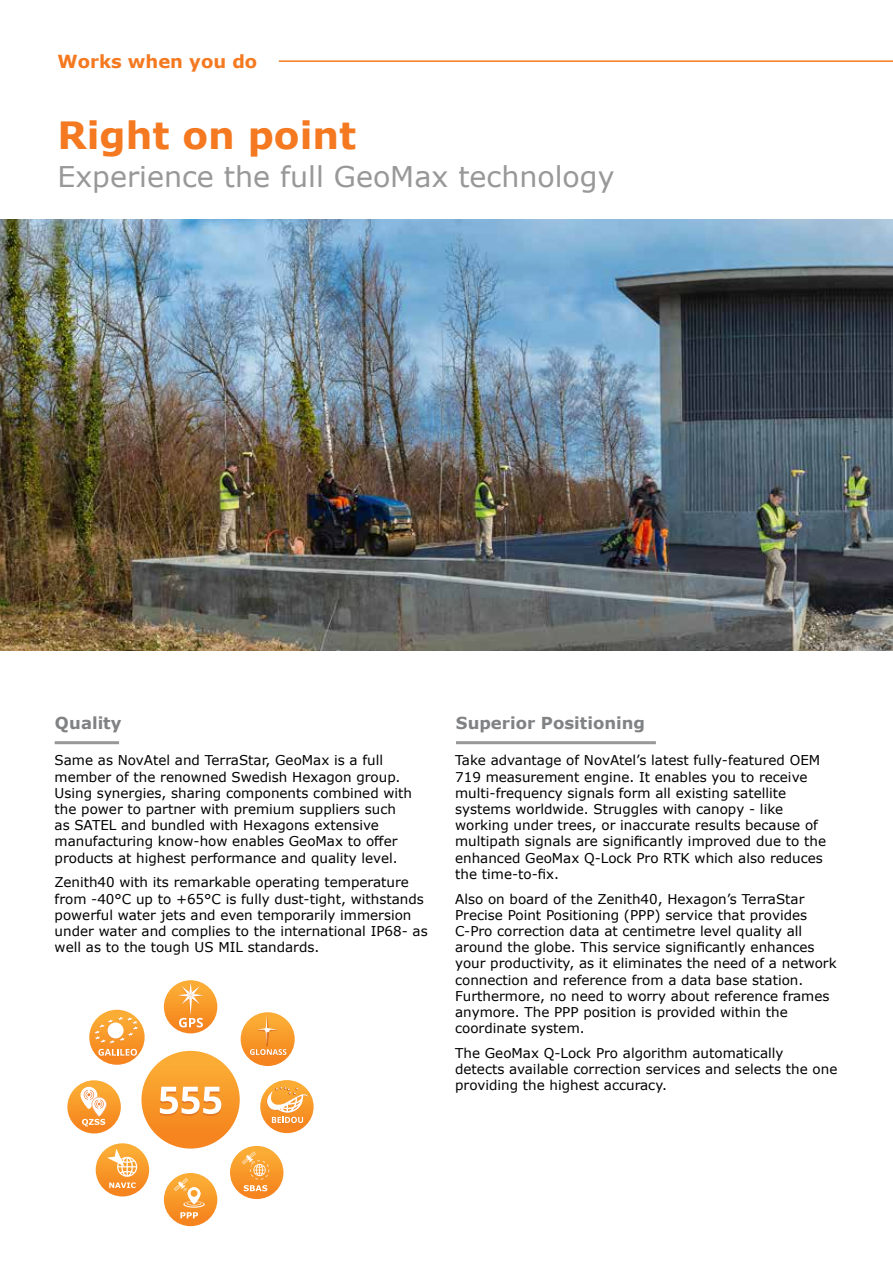
<style>
.page{position:relative;width:893px;height:1263px;background:#fff}
.page>*{position:absolute;margin:0;border:0;box-sizing:border-box;transform-origin:0 0}
.t1{font:700 37.5px "Verdana";color:#f47920}
.t2{font:28.5px "Verdana";color:#979897}
.t3{font:700 18px "Verdana";color:#f47920}
.t4{font:700 16.5px "Verdana";color:#808284}
.t5{font:13.5px/16.2px "Verdana";color:#000}
</style>
<div class="page">
<img style="left:0;top:219px;width:893px;height:432px">
<svg style="left:141px;top:1050px;width:100px;height:99px;background:#f89b30"></svg>
<div style="left:140px;top:1049px;width:102px;height:101px;border:2px solid #fff;border-radius:50%"></div>
<svg style="left:89px;top:1009px;width:56px;height:56px"></svg>
<div style="left:88px;top:1008px;width:58px;height:58px;border:1px solid #fff;border-radius:50%"></div>
<svg style="left:94px;top:1017px;width:44px;height:39px"></svg>
<svg style="left:260px;top:1079px;width:54px;height:55px"></svg>
<div style="left:259px;top:1079px;width:56px;height:55px;border:1px solid #fff;border-radius:50%"></div>
<svg style="left:261px;top:1087px;width:47px;height:36px"></svg>
<svg style="left:160px;top:1087px;width:61px;height:29px"></svg>
<svg style="left:163px;top:1172px;width:55px;height:55px"></svg>
<div style="left:162px;top:1171px;width:57px;height:57px;border:2px solid #fff;border-radius:50%"></div>
<svg style="left:174px;top:1178px;width:31px;height:40px"></svg>
<svg style="left:229px;top:1145px;width:55px;height:55px"></svg>
<div style="left:228px;top:1144px;width:57px;height:57px;border:2px solid #fff;border-radius:50%"></div>
<svg style="left:242px;top:1151px;width:27px;height:28px"></svg>
<svg style="left:244px;top:1185px;width:23px;height:6px"></svg>
<svg style="left:66px;top:1079px;width:56px;height:55px"></svg>
<div style="left:66px;top:1078px;width:57px;height:57px;border:2px solid #fff;border-radius:50%"></div>
<svg style="left:80px;top:1087px;width:27px;height:39px"></svg>
<svg style="left:163px;top:979px;width:55px;height:55px"></svg>
<div style="left:162px;top:978px;width:57px;height:57px;border:2px solid #fff;border-radius:50%"></div>
<svg style="left:177px;top:982px;width:27px;height:46px"></svg>
<svg style="left:95px;top:1142px;width:55px;height:55px"></svg>
<div style="left:94px;top:1141px;width:57px;height:57px;border:2px solid #fff;border-radius:50%"></div>
<svg style="left:108px;top:1149px;width:29px;height:39px"></svg>
<svg style="left:240px;top:1011px;width:55px;height:56px"></svg>
<div style="left:239px;top:1011px;width:57px;height:56px;border:1px solid #fff;border-radius:50%"></div>
<svg style="left:250px;top:1014px;width:36px;height:41px"></svg>
<hr style="left:55px;top:741px;width:64px;height:3px;background:#989898">
<hr style="left:456px;top:741px;width:200px;height:3px;background:#989898">
<hr style="left:279px;top:60px;width:614px;height:2px;background:#f47920">
<h3 class="t3" style="left:57px;top:54px;width:201px">Works when you do</h3>
<h1 class="t1" style="left:57px;top:120px;width:300px">Right on point</h1>
<h2 class="t2" style="left:57px;top:157px;width:559px">Experience the full GeoMax technology</h2>
<p class="t4" style="left:55px;top:717px;width:68px">Quality</p>
<p class="t5" style="left:55px;top:752px;width:359px">Same as NovAtel and TerraStar, GeoMax is a full member of the renowned Swedish Hexagon group.<br>Using synergies, sharing components combined with the power to partner with premium suppliers such as SATEL and bundled with Hexagons extensive manufacturing know-how enables GeoMax to offer products at highest performance and quality level.</p>
<p class="t5" style="left:55px;top:874px;width:375px">Zenith40 with its remarkable operating temperature from -40°C up to +65°C is fully dust-tight, withstands powerful water jets and even temporarily immersion under water and complies to the international IP68- as well as to the tough US MIL standards.</p>
<p class="t4" style="left:456px;top:717px;width:191px">Superior Positioning</p>
<p class="t5" style="left:455px;top:752px;width:372px">Take advantage of NovAtel’s latest fully-featured OEM 719 measurement engine. It enables you to receive multi-frequency signals form all existing satellite systems worldwide. Struggles with canopy - like working under trees, or inaccurate results because of multipath signals are significantly improved due to the enhanced GeoMax Q-Lock Pro RTK which also reduces the time-to-fix.</p>
<p class="t5" style="left:455px;top:890px;width:383px">Also on board of the Zenith40, Hexagon’s TerraStar Precise Point Positioning (PPP) service that provides C-Pro correction data at centimetre level quality all around the globe. This service significantly enhances your productivity, as it eliminates the need of a network connection and reference from a data base station.<br>Furthermore, no need to worry about reference frames anymore. The PPP position is provided within the coordinate system.</p>
<p class="t5" style="left:455px;top:1045px;width:384px">The GeoMax Q-Lock Pro algorithm automatically<br>detects available correction services and selects the one providing the highest accuracy.</p>
</div>
